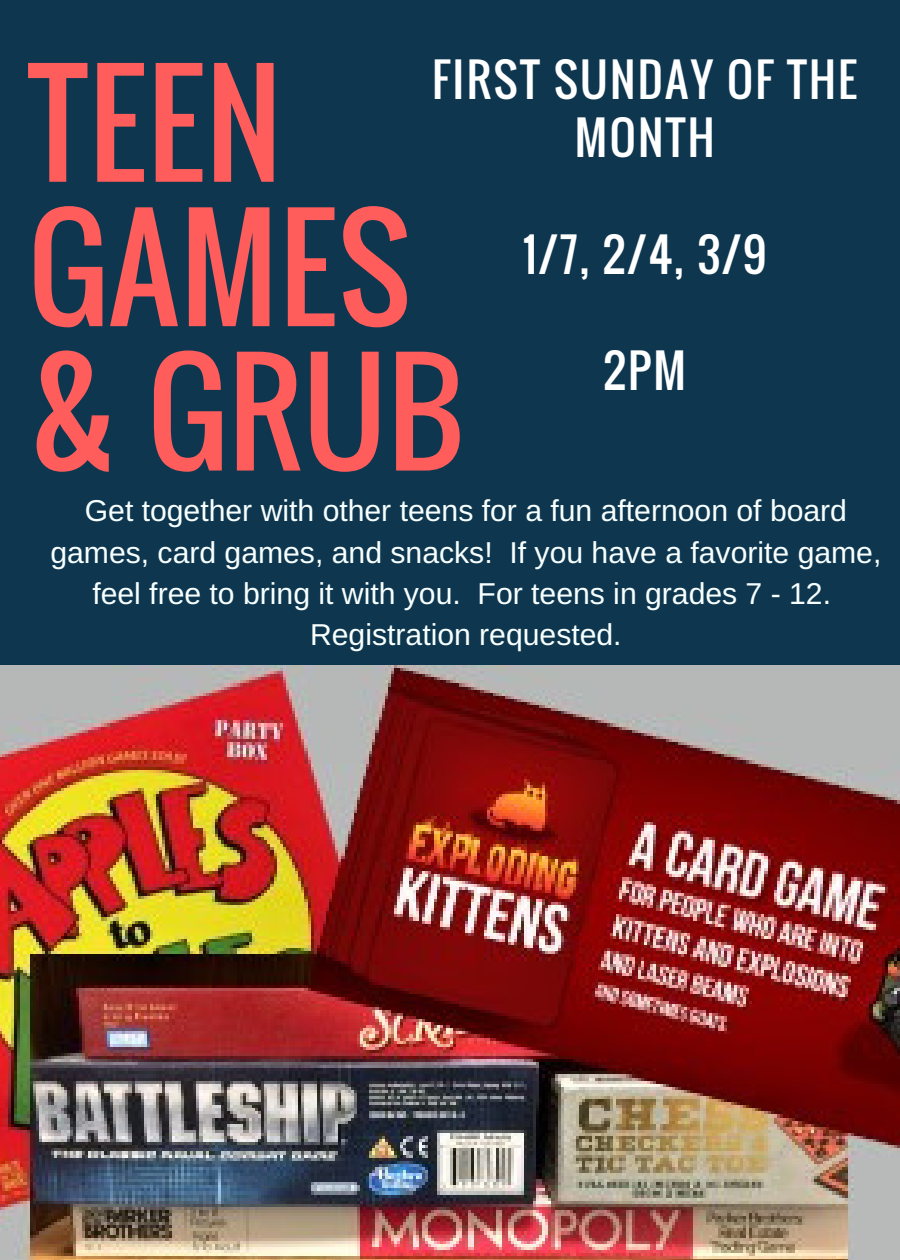
<style>
.page{position:relative;width:900px;height:1260px;background:#fff}
.page>*{position:absolute;margin:0;border:0;box-sizing:border-box;transform-origin:0 0}
.t1{font:135.75px/144.5px "Oswald";letter-spacing:.01em;color:#ff5c5c}
.t2{font:45.25px/58px "Oswald";letter-spacing:.05em;color:#fff;text-align:center}
.t3{font:30.25px/41.2px "Arimo";color:#f7ffff;text-align:center}
</style>
<div class="page">
<div style="left:0;top:0;width:900px;height:666px;background:#0e374f"></div>
<img style="left:0;top:666px;width:900px;height:594px">
<h2 class="t2" style="left:432px;top:50px;width:427px">FIRST SUNDAY OF THE<br>MONTH</h2>
<h1 class="t1" style="left:28px;top:48px;width:437px">TEEN<br>GAMES &amp; GRUB</h1>
<h2 class="t2" style="left:523px;top:224px;width:246px">1/7, 2/4, 3/9</h2>
<h2 class="t2" style="left:604px;top:340px;width:84px">2PM</h2>
<p class="t3" style="left:50px;top:490px;width:833px">Get together with other teens for a fun afternoon of board games, card games, and snacks! If you have a favorite game, feel free to bring it with you. For teens in grades 7 - 12.<br>Registration requested.</p>
</div>
